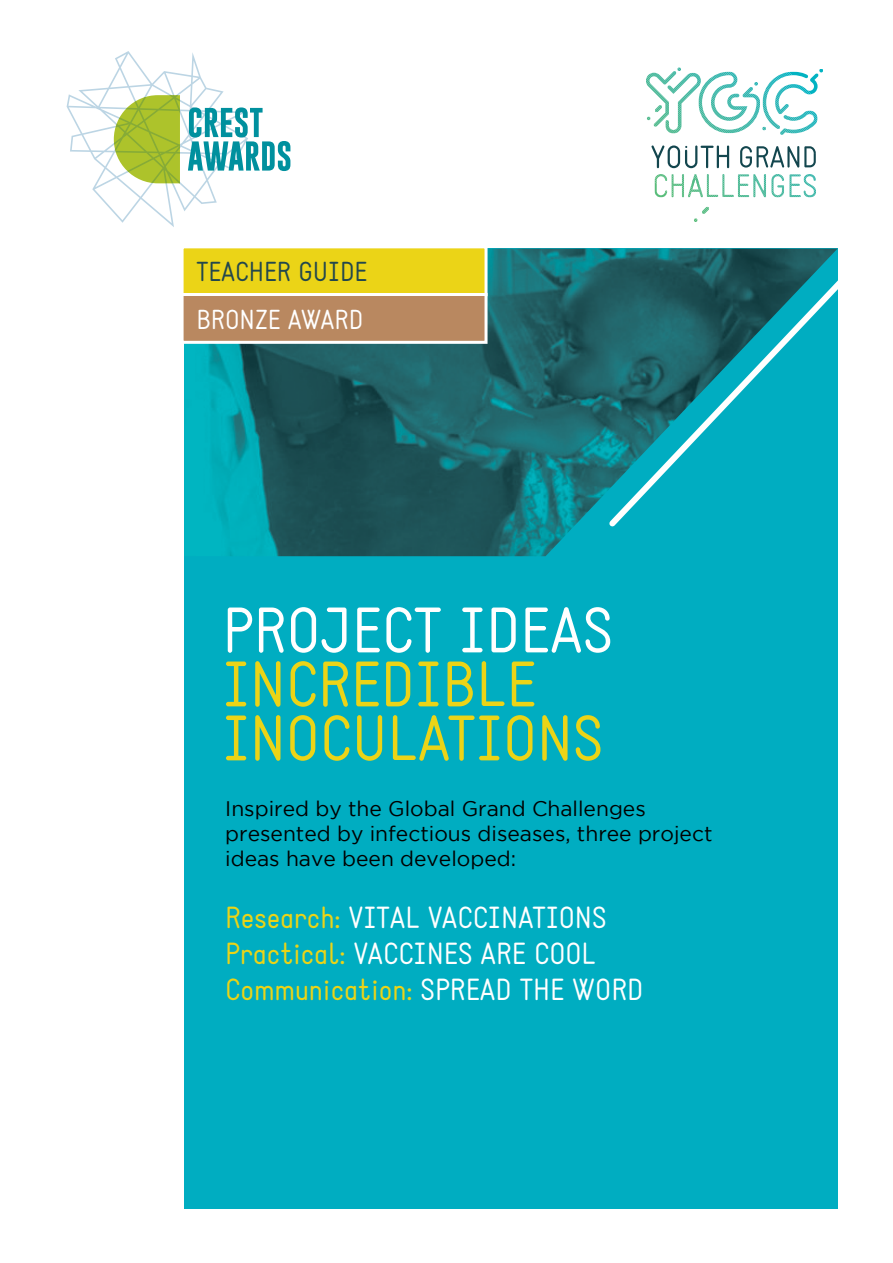
<style>
.page{position:relative;width:893px;height:1263px;background:#fff}
.page>*{position:absolute;margin:0;border:0;box-sizing:border-box;transform-origin:0 0}
.t1{font:63px/54px "Static";color:#ebd417}
.t2{font:63px "Static";color:#fff}
.t3{font:30px/36px "Static";color:#fff}
.t4{font:27px "Static";color:#22474d}
.t5{font:27px "Static";color:#fff}
.t6{font:21px/25.2px "Gotham";color:#000}
.s1{color:#ebd417}
</style>
<div class="page">
<div style="left:184px;top:249px;width:653px;height:960px;background:#00adc1"></div>
<svg style="left:67px;top:51px;width:223px;height:176px"></svg>
<svg style="left:646px;top:67px;width:177px;height:68px"></svg>
<svg style="left:740px;top:146px;width:76px;height:22px"></svg>
<svg style="left:651px;top:145px;width:78px;height:23px"></svg>
<svg style="left:654px;top:174px;width:162px;height:24px"></svg>
<svg style="left:694px;top:207px;width:15px;height:15px"></svg>
<img style="left:208px;top:249px;width:629px;height:307px">
<div style="left:182px;top:247px;width:304px;height:48px;background:#ebd417"></div>
<div style="left:181px;top:245px;width:307px;height:51px;border:3px solid #fff"></div>
<div style="left:182px;top:294px;width:304px;height:48px;background:#b98860"></div>
<div style="left:181px;top:293px;width:307px;height:51px;border:3px solid #fff"></div>
<svg style="left:604px;top:262px;width:234px;height:270px"></svg>
<p class="t4" style="left:196px;top:255px;width:173px">TEACHER GUIDE</p>
<p class="t5" style="left:196px;top:303px;width:139px">BRONZE AWARD</p>
<h1 class="t2" style="left:222px;top:593px;width:268px">PROJECT IDEA</h1>
<h1 class="t2" style="left:583px;top:593px;width:32px">S</h1>
<h1 class="t1" style="left:222px;top:659px;width:377px">INCREDIBLE<br>INOCULATIONS</h1>
<p class="t6" style="left:225px;top:796px;width:489px">Inspired by the Global Grand Challenges presented by infectious diseases, three project ideas have been developed:</p>
<h2 class="t3" style="left:225px;top:900px;width:420px"><span class="s1">RESEARCH:</span> VITAL VACCINATIONS<br><span class="s1">PRACTICAL:</span> VACCINES ARE COO L<br><span class="s1">COMMUNICATION:</span> SPREAD THE WORD</h2>
</div>
